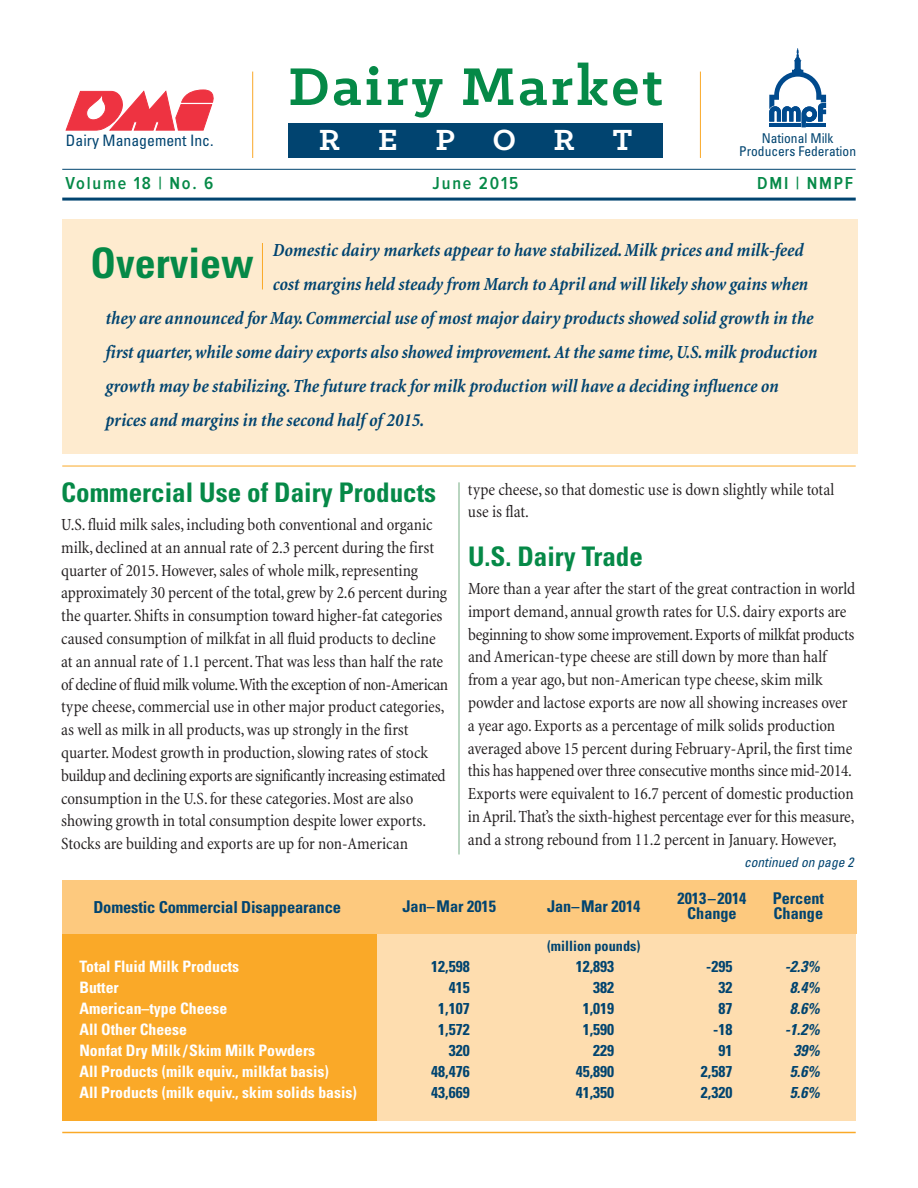
<style>
.page{position:relative;width:918px;height:1188px;background:#fff}
.page>*{position:absolute;margin:0;border:0;box-sizing:border-box;transform-origin:0 0}
.t1{font:700 60px "Klinic Slab";letter-spacing:.055em;color:#058947}
.t2{font:700 condensed 42px "Univers";color:#058947}
.t3{font:700 33px "Klinic Slab";letter-spacing:1.15em;color:#fff}
.t4{font:700 condensed 27px "Univers";color:#058947}
.t5{font:italic 700 condensed 18.75px "Minion";letter-spacing:-.005em;color:#014470}
.t6{font:600 18px "Proxima Nova Cond";letter-spacing:.1em;color:#058947}
.t7{font:condensed 17.25px/22.8px "Minion";letter-spacing:-.005em;color:#231f20}
.t8{font:700 condensed 16.5px "Univers";letter-spacing:-.01em;color:#014470}
.t9{font:700 condensed 16.2px/15.8px "Univers";color:#014470;text-align:center}
.t10{font:700 condensed 15.75px/21px "Univers";color:#fff}
.t11{font:700 condensed 15.75px/21px "Univers";color:#014470;text-align:right}
.t12{font:italic 700 condensed 15.75px/21px "Univers";color:#014470;text-align:center}
.t13{font:condensed 15.75px "Univers";color:#014470}
.t14{font:700 condensed 14.25px "Univers";color:#014470}
.t15{font:condensed 13.5px "Univers";color:#014470}
.t16{font:italic condensed 13.5px "Univers";color:#014470}
</style>
<div class="page">
<div style="left:344px;top:933px;width:512px;height:187px;background:#feddaf"></div>
<div style="left:62px;top:933px;width:315px;height:187px;background:#faa928"></div>
<div style="left:62px;top:219px;width:795px;height:235px;background:#feebcf"></div>
<svg style="left:66px;top:90px;width:147px;height:40px"></svg>
<div style="left:288px;top:123px;width:375px;height:35px;background:#014470"></div>
<hr style="left:252px;top:72px;width:1px;height:86px;background:#faa928">
<hr style="left:700px;top:72px;width:1px;height:86px;background:#faa928">
<hr style="left:62px;top:169px;width:794px;height:1px;background:#014470">
<hr style="left:62px;top:1132px;width:794px;height:1px;background:#faa928">
<hr style="left:62px;top:198px;width:794px;height:3px;background:#014470">
<hr style="left:62px;top:466px;width:794px;height:1px;background:#faa928">
<svg style="left:769px;top:48px;width:57px;height:79px"></svg>
<hr style="left:262px;top:243px;width:1px;height:46px;background:#faa928">
<hr style="left:459px;top:482px;width:1px;height:372px;background:#74ac83">
<div style="left:62px;top:880px;width:794px;height:54px;background:#fdc97e"></div>
<h1 class="t1" style="left:288px;top:47px;width:376px">Dairy Market</h1>
<h3 class="t3" style="left:319px;top:118px;width:315px">REPORT</h3>
<p class="t13" style="left:66px;top:135px;width:149px">Dairy Management Inc.</p>
<p class="t15" style="left:762px;top:133px;width:73px">National Milk</p>
<p class="t15" style="left:739px;top:147px;width:118px">Producers Federation</p>
<p class="t6" style="left:66px;top:177px;width:149px">Volume 18 | No. 6</p>
<p class="t6" style="left:433px;top:177px;width:87px">June 2015</p>
<p class="t6" style="left:757px;top:177px;width:98px">DMI | NMPF</p>
<p class="t5" style="left:273px;top:243px;width:532px">Domestic dairy markets appear to have stabilized.Milk prices and milk-feed</p>
<p class="t5" style="left:273px;top:277px;width:537px">cost margins held steady from March to April and will likely show gains when</p>
<p class="t5" style="left:106px;top:311px;width:709px">they are announced for May.Commercial use of most major dairy products showed solid growth in the</p>
<p class="t5" style="left:106px;top:345px;width:713px">first quarter,while some dairy exports also showed improvement.At the same time,U.S.milk production</p>
<p class="t5" style="left:106px;top:379px;width:675px">growth may be stabilizing.Thefuture track for milk production will have a deciding influence on</p>
<p class="t5" style="left:106px;top:413px;width:320px">prices and margins in the second half of 2015.</p>
<h2 class="t2" style="left:90px;top:248px;width:165px">Overview</h2>
<h3 class="t4" style="left:61px;top:482px;width:376px">Commercial Use of Dairy Products</h3>
<p class="t7" style="left:61px;top:515px;width:388px">U.S.fluid milk sales, including both conventional and organic milk, declined at an annual rate of 2.3 percent during the first quarter of 2015.However,sales of whole milk,representing approximately 30 percent of the total, grew by 2.6 percent during the quarter. Shifts in consumption toward higher-fat categories caused consumption of milkfat in all fluid products to decline at an annual rate of 1.1 percent.That was less than half the rate of decline of fluid milk volume.With the exception of non-American type cheese,commercial use in other major product categories, as well as milk in all products,was up strongly in the first quarter.Modest growth in production,slowing rates of stock buildup and declining exports are significantly increasing estimated consumption in the U.S.for these categories.Most are also showing growth in total consumption despite lower exports.<br>Stocks are building and exports are up for non-American</p>
<p class="t7" style="left:468px;top:479px;width:368px">type cheese,so that domestic use is down slightly while total use is flat.</p>
<h3 class="t4" style="left:468px;top:546px;width:176px">U.S. Dairy Trade</h3>
<p class="t7" style="left:468px;top:579px;width:389px">More than a year after the start of the great contraction in world import demand, annual growth rates for U.S. dairy exports are beginning to show some improvement.Exports of milkfat products and American-type cheese are still down by more than half from a year ago, but non-American type cheese,skim milk powder and lactose exports are now all showing increases over a year ago. Exports as a percentage of milk solids production averaged above 15 percent during February-April,the first time this has happened over three consecutive months since mid-2014.<br>Exports were equivalent to 16.7 percent of domestic production inApril.That’s the sixth-highest percentage ever for this measure, and a strong rebound from 11.2 percent in January.However,</p>
<p class="t16" style="left:744px;top:857px;width:111px">continued on page 2</p>
<p class="t8" style="left:93px;top:901px;width:249px">Domestic Commercial Disappearance</p>
<p class="t9" style="left:403px;top:900px;width:95px">Jan–Mar 2015</p>
<p class="t9" style="left:547px;top:900px;width:95px">Jan–Mar 2014</p>
<p class="t9" style="left:678px;top:891px;width:70px">2013–2014<br>Change</p>
<p class="t9" style="left:773px;top:891px;width:53px;text-align:left">Percent<br>Change</p>
<p class="t14" style="left:547px;top:940px;width:95px">(million pounds)</p>
<p class="t10" style="left:79px;top:957px;width:279px">Total Fluid Milk Products<br>Butter<br>American–type Cheese<br>All Other Cheese<br>Nonfat Dry Milk/Skim Milk Powders<br>All Products (milk equiv., milkfat basis)<br>All Products (milk equiv., skim solids basis)</p>
<p class="t11" style="left:431px;top:957px;width:40px">12,598<br>415<br>1,107<br>1,572<br>320<br>48,476<br>43,669</p>
<p class="t11" style="left:576px;top:957px;width:40px">12,893<br>382<br>1,019<br>1,590<br>229<br>45,890<br>41,350</p>
<p class="t11" style="left:701px;top:957px;width:33px">-295<br>32<br>87 -18<br>91<br>2,587<br>2,320</p>
<p class="t12" style="left:785px;top:957px;width:36px">-2.3%<br>8.4%<br>8.6% -1.2%<br>39%<br>5.6%<br>5.6%</p>
</div>
